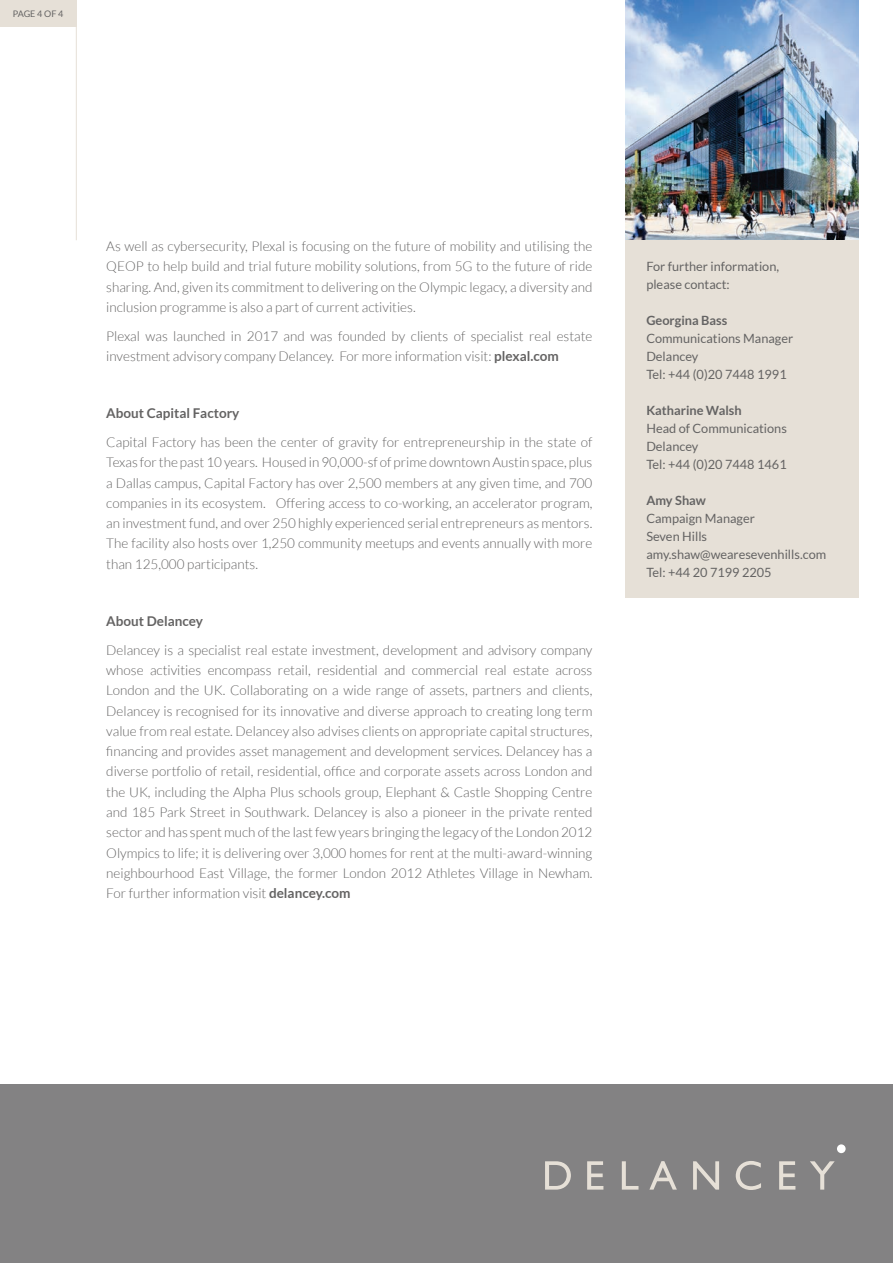
<style>
.page{position:relative;width:893px;height:1263px;background:#fff}
.page>*{position:absolute;margin:0;border:0;box-sizing:border-box;transform-origin:0 0}
.t1{font:300 13.5px/20.2px "Lato";color:#646363;text-align:justify}
.t2{font:700 13.5px "Lato";color:#646363}
.t3{font:12.75px/18px "Lato";color:#646363}
.t4{font:700 12.75px "Lato";color:#646363}
.t5{font:9px "Lato";letter-spacing:-.01em;color:#646363}
.s1{font-weight:700}
</style>
<div class="page">
<div style="left:0;top:1084px;width:893px;height:179px;background:#838283"></div>
<div style="left:837px;top:1144px;width:9px;height:9px;background:#fff;border-radius:50%"></div>
<svg style="left:545px;top:1161px;width:26px;height:28px"></svg>
<svg style="left:587px;top:1161px;width:16px;height:28px"></svg>
<svg style="left:622px;top:1161px;width:16px;height:28px"></svg>
<svg style="left:649px;top:1161px;width:28px;height:28px"></svg>
<svg style="left:693px;top:1161px;width:26px;height:28px"></svg>
<svg style="left:736px;top:1161px;width:25px;height:29px"></svg>
<svg style="left:779px;top:1161px;width:16px;height:28px"></svg>
<svg style="left:810px;top:1161px;width:25px;height:28px"></svg>
<div style="left:0;top:0;width:76px;height:27px;background:#e6e0d7"></div>
<hr style="left:76px;top:0;width:1px;height:240px;background:#e6e0d7">
<div style="left:625px;top:239px;width:234px;height:359px;background:#e6e0d7"></div>
<img style="left:625px;top:0;width:234px;height:240px">
<p class="t5" style="left:13px;top:9px;width:52px">PAGE 4 OF 4</p>
<p class="t1" style="left:106px;top:236px;width:488px">As well as cybersecurity, Plexal is focusing on the future of mobility and utilising the QEOP to help build and trial future mobility solutions, from 5G to the future of ride sharing. And, given its commitment to delivering on the Olympic legacy, a diversity and inclusion programme is also a part of current activities.</p>
<p class="t1" style="left:106px;top:326px;width:488px">Plexal was launched in 2017 and was founded by clients of specialist real estate investment advisory company Delancey. For more information visit: <span class="s1">plexal.com</span></p>
<p class="t2" style="left:106px;top:406px;width:135px">About Capital Factory</p>
<p class="t1" style="left:106px;top:432px;width:488px">Capital Factory has been the center of gravity for entrepreneurship in the state of Texas for the past 10 years. Housed in 90,000-sf of prime downtown Austin space, plus a Dallas campus, Capital Factory has over 2,500 members at any given time, and 700 companies in its ecosystem. Offering access to co-working, an accelerator program, an investment fund, and over 250 highly experienced serial entrepreneurs as mentors.<br>The facility also hosts over 1,250 community meetups and events annually with more than 125,000 participants.</p>
<p class="t2" style="left:106px;top:613px;width:98px">About Delancey</p>
<p class="t1" style="left:106px;top:640px;width:488px">Delancey is a specialist real estate investment, development and advisory company whose activities encompass retail, residential and commercial real estate across London and the UK. Collaborating on a wide range of assets, partners and clients, Delancey is recognised for its innovative and diverse approach to creating long term value from real estate. Delancey also advises clients on appropriate capital structures, financing and provides asset management and development services. Delancey has a diverse portfolio of retail, residential, office and corporate assets across London and the UK, including the Alpha Plus schools group, Elephant &amp; Castle Shopping Centre and 185 Park Street in Southwark. Delancey is also a pioneer in the private rented sector and has spent much of the last few years bringing the legacy of the London 2012<br>Olympics to life; it is delivering over 3,000 homes for rent at the multi-award-winning neighbourhood East Village, the former London 2012 Athletes Village in Newham.<br>For further information visit <span class="s1">delancey.com</span></p>
<p class="t3" style="left:646px;top:257px;width:134px">For further information, please contact:</p>
<p class="t4" style="left:646px;top:313px;width:83px">Georgina Bass</p>
<p class="t3" style="left:646px;top:329px;width:148px">Communications Manager<br>Delancey<br>Tel: +44 (0)20 7448 1991</p>
<p class="t4" style="left:646px;top:403px;width:97px">Katharine Walsh</p>
<p class="t3" style="left:646px;top:419px;width:142px">Head of Communications<br>Delancey<br>Tel: +44 (0)20 7448 1461</p>
<p class="t4" style="left:646px;top:493px;width:61px">Amy Shaw</p>
<p class="t3" style="left:646px;top:509px;width:181px">Campaign Manager<br>Seven Hills amy.shaw@wearesevenhills.com<br>Tel: +44 20 7199 2205</p>
</div>
